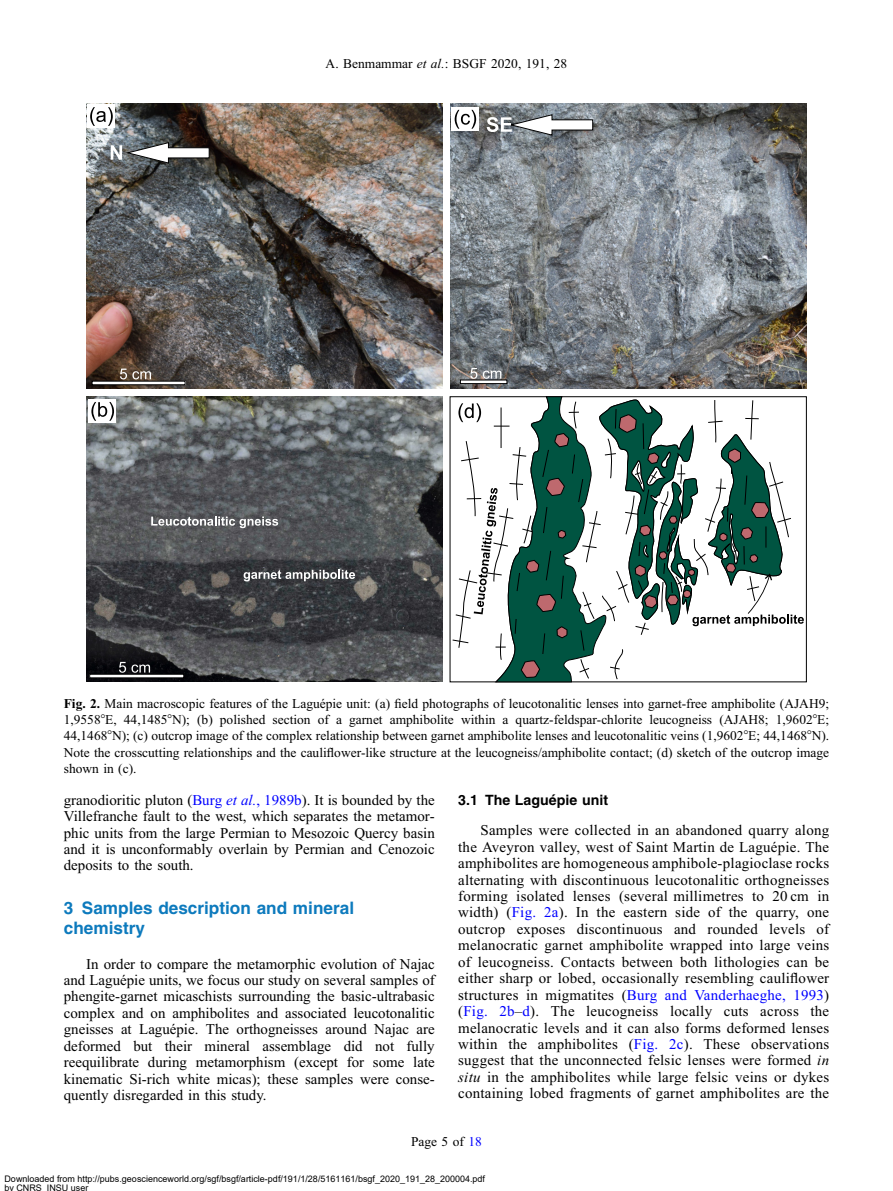
<style>
.page{position:relative;width:893px;height:1191px;background:#fff}
.page>*{position:absolute;margin:0;border:0;box-sizing:border-box;transform-origin:0 0}
.t1{font:17.25px/20.1px "Adv OT5 bf 56204.B";color:#0d7abd}
.t2{font:15px/16.5px "Adv TT5843 c 571";color:#000;text-align:justify}
.t3{font:14.25px "Adv OT5 bf 56204.B";color:#000}
.t4{font:13.5px/16.5px "Adv TT5843 c 571";color:#000;text-align:justify}
.t5{font:9px/9px "Arial";color:#000}
.s1{font-family:"Adv T Tf 90 d 833 a.I"}
.s2{font-family:"Adv TT2 cba 4 af 3.B"}
.s3{font-family:"Adv TT5843 c 571+fb"}
.s4{font-family:"Adv OT758 ef 85 e"}
.s5{color:#00f}
.s6{font-family:"Adv T Tf 90 d 833 a.I";color:#00f}
.s7{font-style:inherit}
</style>
<div class="page">
<img style="left:450px;top:104px;width:356px;height:285px">
<img style="left:86px;top:397px;width:357px;height:285px">
<img style="left:86px;top:104px;width:357px;height:285px">
<svg style="left:120px;top:368px;width:31px;height:11px"></svg>
<div style="left:460px;top:380px;width:47px;height:4px;border:1px solid #000"></div>
<svg style="left:470px;top:368px;width:7px;height:11px"></svg>
<svg style="left:483px;top:370px;width:18px;height:9px"></svg>
<div style="left:89px;top:674px;width:95px;height:4px;border:1px solid #000"></div>
<svg style="left:119px;top:662px;width:7px;height:10px"></svg>
<svg style="left:132px;top:664px;width:18px;height:8px"></svg>
<div style="left:87px;top:105px;width:27px;height:23px;background:#fff"></div>
<svg style="left:90px;top:107px;width:23px;height:19px"></svg>
<div style="left:89px;top:399px;width:27px;height:24px;background:#fff"></div>
<svg style="left:91px;top:402px;width:23px;height:19px"></svg>
<div style="left:452px;top:107px;width:27px;height:24px;background:#fff"></div>
<svg style="left:455px;top:110px;width:21px;height:19px"></svg>
<svg style="left:244px;top:570px;width:111px;height:11px"></svg>
<svg style="left:151px;top:516px;width:127px;height:12px"></svg>
<svg style="left:452px;top:396px;width:352px;height:286px"></svg>
<svg style="left:111px;top:142px;width:99px;height:22px"></svg>
<svg style="left:487px;top:114px;width:106px;height:22px"></svg>
<p class="t4" style="left:326px;top:57px;width:243px">A. Benmammar <span class="s1">et al.</span>: BSGF 2020, 191, 28</p>
<p class="t4" style="left:64px;top:696px;width:767px"><span class="s2">Fig. 2.</span> Main macroscopic features of the Laguépie unit: (a) <span class="s3">fi</span>eld photographs of leucotonalitic lenses into garnet-free amphibolite (AJAH9; 1,9558<span class="s4">°</span>E, 44,1485<span class="s4">°</span>N); (b) polished section of a garnet amphibolite within a quartz-feldspar-chlorite leucogneiss (AJAH8; 1,9602<span class="s4">°</span>E; 44,1468<span class="s4">°</span>N); (c) outcrop image of the complex relationship between garnet amphibolite lenses and leucotonalitic veins (1,9602<span class="s4">°</span>E; 44,1468<span class="s4">°</span>N).<br>Note the crosscutting relationships and the cauli<span class="s3">fl</span>ower-like structure at the leucogneiss/amphibolite contact; (d) sketch of the outcrop image shown in (c).</p>
<p class="t2" style="left:64px;top:793px;width:373px">granodioritic pluton (<span class="s5">Burg</span> <span class="s6">et al.</span><span class="s5">, 1989b</span>). It is bounded by the Villefranche fault to the west, which separates the metamor&shy;phic units from the large Permian to Mesozoic Quercy basin and it is unconformably overlain by Permian and Cenozoic deposits to the south.</p>
<p class="t1" style="left:64px;top:899px;width:292px">3 Samples description and mineral chemistry</p>
<p class="t2" style="left:64px;top:956px;width:372px;text-indent:22px">In order to compare the metamorphic evolution of Najac and Laguépie units, we focus our study on several samples of phengite-garnet micaschists surrounding the basic-ultrabasic complex and on amphibolites and associated leucotonalitic gneisses at Laguépie. The orthogneisses around Najac are deformed but their mineral assemblage did not fully reequilibrate during metamorphism (except for some late kinematic Si-rich white micas); these samples were conse&shy;quently disregarded in this study.</p>
<p class="t3" style="left:458px;top:795px;width:151px">3.1 The Laguépie unit</p>
<p class="t2" style="left:458px;top:823px;width:373px;text-indent:22px">Samples were collected in an abandoned quarry along the Aveyron valley, west of Saint Martin de Laguépie. The amphibolites are homogeneous amphibole-plagioclase rocks alternating with discontinuous leucotonalitic orthogneisses forming isolated lenses (several millimetres to 20 cm in width) (<span class="s5">Fig. 2a</span>). In the eastern side of the quarry, one outcrop exposes discontinuous and rounded levels of melanocratic garnet amphibolite wrapped into large veins of leucogneiss. Contacts between both lithologies can be either sharp or lobed, occasionally resembling cauli<span class="s3">fl</span>ower structures in migmatites (<span class="s5">Burg and Vanderhaeghe, 1993</span>) (<span class="s5">Fig. 2b</span><span class="s7">–</span><span class="s5">d</span>). The leucogneiss locally cuts across the melanocratic levels and it can also forms deformed lenses within the amphibolites (<span class="s5">Fig. 2c</span>). These observations suggest that the unconnected felsic lenses were formed <span class="s1">in situ</span> in the amphibolites while large felsic veins or dykes containing lobed fragments of garnet amphibolites are the</p>
<p class="t4" style="left:411px;top:1134px;width:72px">Page 5 of <span class="s5">18</span></p>
<p class="t5" style="left:4px;top:1175px;width:482px">Downloaded from http://pubs.geoscienceworld.org/sgf/bsgf/article-pdf/191/1/28/5161161/bsgf_2020_191_28_200004.pdf by CNRS INSU user</p>
</div>
